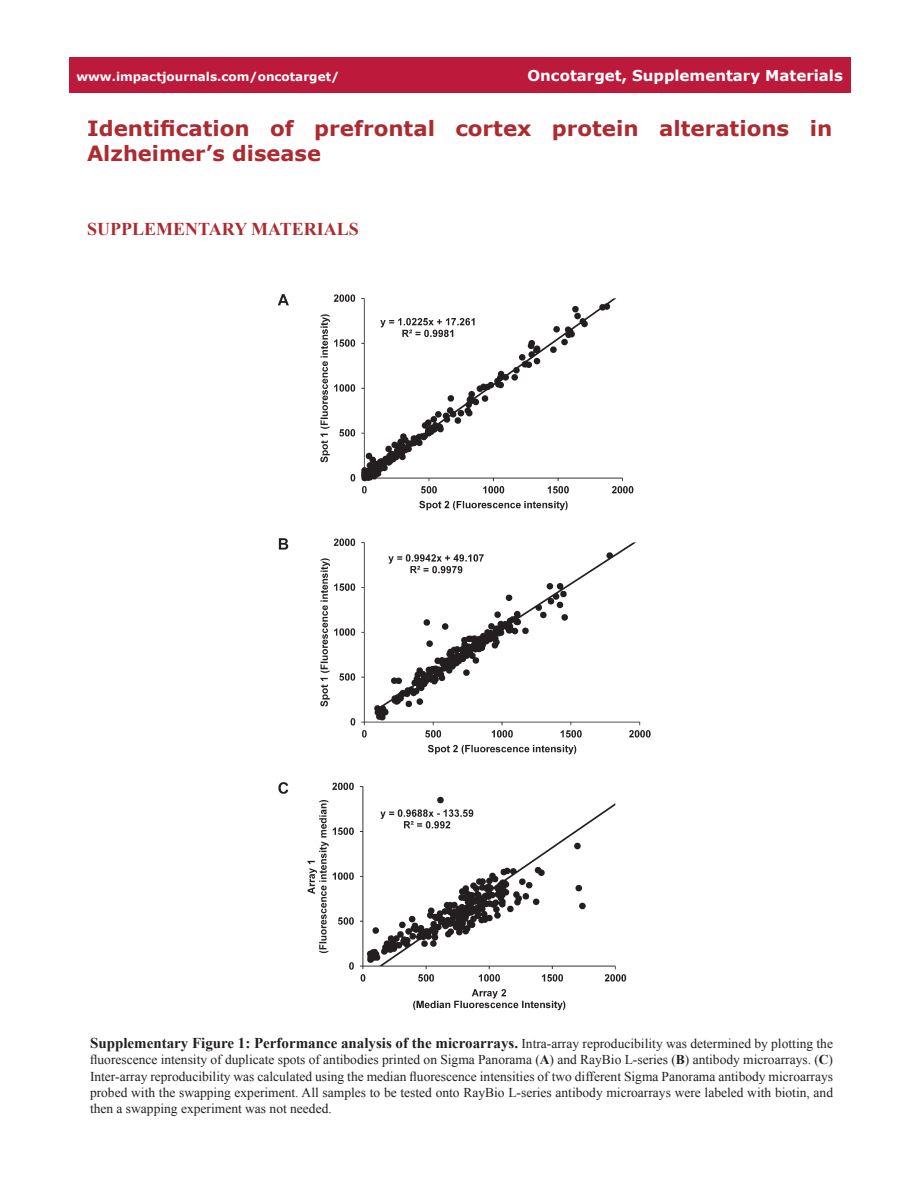
<style>
.page{position:relative;width:918px;height:1188px;background:#fff}
.page>*{position:absolute;margin:0;border:0;box-sizing:border-box;transform-origin:0 0}
.t1{font:700 21px/25.2px "Verdana";color:#ac2b31}
.Heading{font:700 18px "Times New Roman";color:#ac2b31}
.Figuretrx{font:700 15px "Times New Roman";color:#231f20}
.t2{font:700 15px "Verdana";color:#fff}
.Figuretrx-2{font:13.5px/16.2px "Times New Roman";color:#231f20;text-align:justify}
.t3{font:700 12px "Verdana";color:#fff}
.s1{font-weight:400;font-size:13.5px}
.s2{font-weight:700}
</style>
<div class="page">
<div style="left:69px;top:57px;width:781px;height:36px;background:#bd1a3b"></div>
<img style="left:277px;top:294px;width:374px;height:717px">
<p class="t3" style="left:76px;top:68px;width:264px">www.impactjournals.com/oncotarget/</p>
<p class="t2" style="left:528px;top:65px;width:317px">Oncotarget, Supplementary Materials</p>
<p class="t1" style="left:87px;top:115px;width:747px">Identification of prefrontal cortex protein alterations in<br>Alzheimer’s disease</p>
<p class="Heading" style="left:87px;top:216px;width:273px">SUPPLEMENTARY MATERIALS</p>
<p class="Figuretrx" style="left:90px;top:1033px;width:745px">Supplementary Figure 1: Performance analysis of the microarrays. <span class="s1">Intra-array reproducibility was determined by plotting the</span></p>
<p class="Figuretrx-2" style="left:90px;top:1052px;width:745px">fluorescence intensity of duplicate spots of antibodies printed on Sigma Panorama (<span class="s2">A</span>) and RayBio L-series (<span class="s2">B</span>) antibody microarrays. (<span class="s2">C</span>)<br>Inter-array reproducibility was calculated using the median fluorescence intensities of two different Sigma Panorama antibody microarrays probed with the swapping experiment. All samples to be tested onto RayBio L-series antibody microarrays were labeled with biotin, and then a swapping experiment was not needed.</p>
</div>
